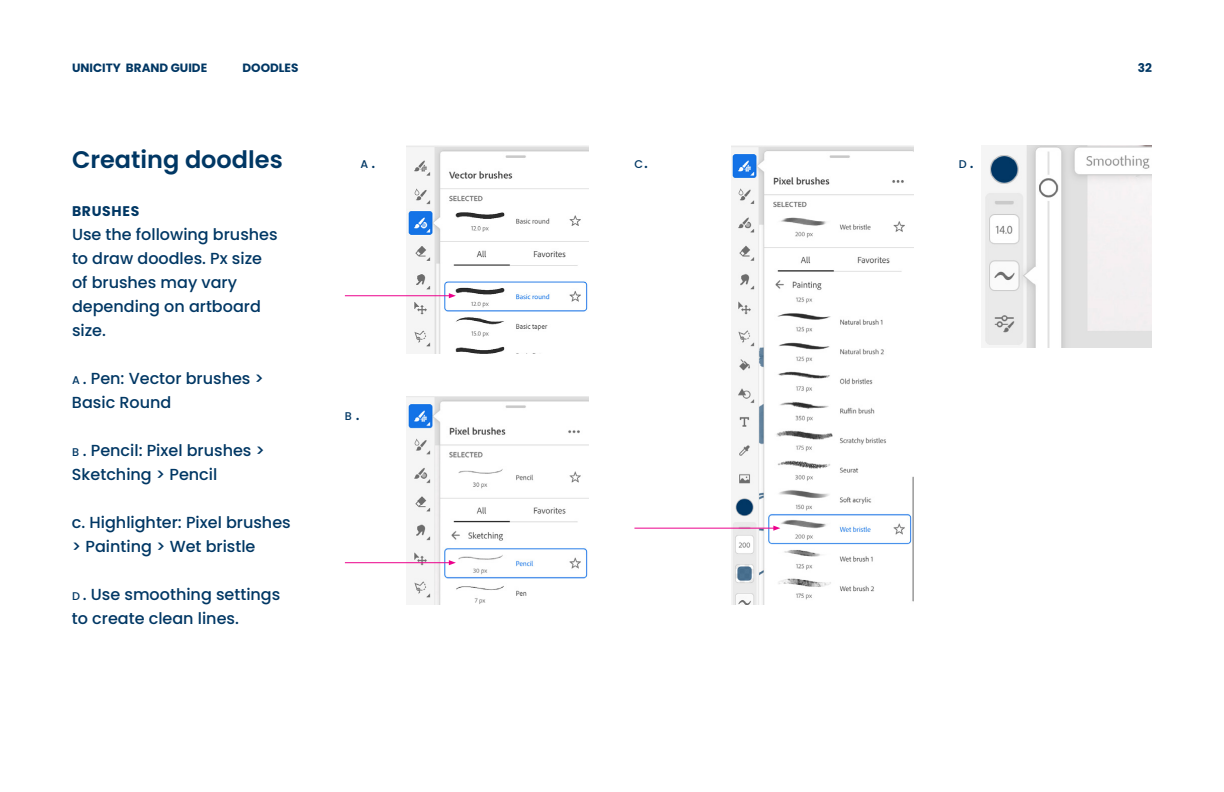
<style>
.page{position:relative;width:1224px;height:792px;background:#fff}
.page>*{position:absolute;margin:0;border:0;box-sizing:border-box;transform-origin:0 0}
.t1{font:600 24px "Poppins";color:#003764}
.t2{font:500 16px/24px "Poppins";color:#003764}
.t3{font:700 14px "Poppins";letter-spacing:.05em;color:#003764}
.t4{font:700 12px "Poppins";color:#003764}
.t5{font:500 11.2px "Poppins";color:#003764}
.s1{font-size:11.2px}
.s2{font-style:inherit}
.s3{font-size:16px}
</style>
<div class="page">
<img style="left:407px;top:396px;width:182px;height:208px">
<img style="left:407px;top:145px;width:182px;height:209px">
<img style="left:731px;top:145px;width:182px;height:459px">
<hr style="left:345px;top:295px;width:105px;height:1px;background:#ec008c">
<svg style="left:449px;top:293px;width:7px;height:5px"></svg>
<hr style="left:634px;top:528px;width:141px;height:1px;background:#ec008c">
<svg style="left:773px;top:526px;width:7px;height:5px"></svg>
<hr style="left:345px;top:562px;width:105px;height:1px;background:#ec008c">
<svg style="left:449px;top:560px;width:7px;height:5px"></svg>
<img style="left:985px;top:145px;width:167px;height:203px">
<p class="t4" style="left:72px;top:61px;width:137px">UNICITY BRAND GUIDE</p>
<p class="t4" style="left:1138px;top:61px;width:16px">32</p>
<p class="t4" style="left:243px;top:61px;width:57px">DOODLES</p>
<h1 class="t1" style="left:72px;top:146px;width:212px">Creating doodles</h1>
<p class="t3" style="left:72px;top:203px;width:69px">BRUSHES</p>
<p class="t2" style="left:72px;top:222px;width:207px">Use the following brushes to draw doodles. Px size of brushes may vary depending on artboard size.</p>
<p class="t2" style="left:72px;top:366px;width:194px"><span class="s1">A</span> <span class="s2">.</span> Pen: Vector brushes &gt;<br>Basic Round</p>
<p class="t2" style="left:72px;top:438px;width:195px"><span class="s1">B</span> <span class="s2">.</span> Pencil: Pixel brushes &gt;<br>Sketching &gt; Pencil</p>
<p class="t2" style="left:72px;top:510px;width:220px">c. Highlighter: Pixel brushes &gt; Painting &gt; Wet bristle</p>
<p class="t2" style="left:72px;top:582px;width:210px"><span class="s1">D</span> <span class="s2">.</span> Use smoothing settings to create clean lines.</p>
<p class="t5" style="left:361px;top:158px;width:16px">A <span class="s3">.</span></p>
<p class="t5" style="left:634px;top:158px;width:15px">C<span class="s3">.</span></p>
<p class="t5" style="left:959px;top:158px;width:16px">D <span class="s3">.</span></p>
<p class="t5" style="left:345px;top:410px;width:16px">B <span class="s3">.</span></p>
</div>
